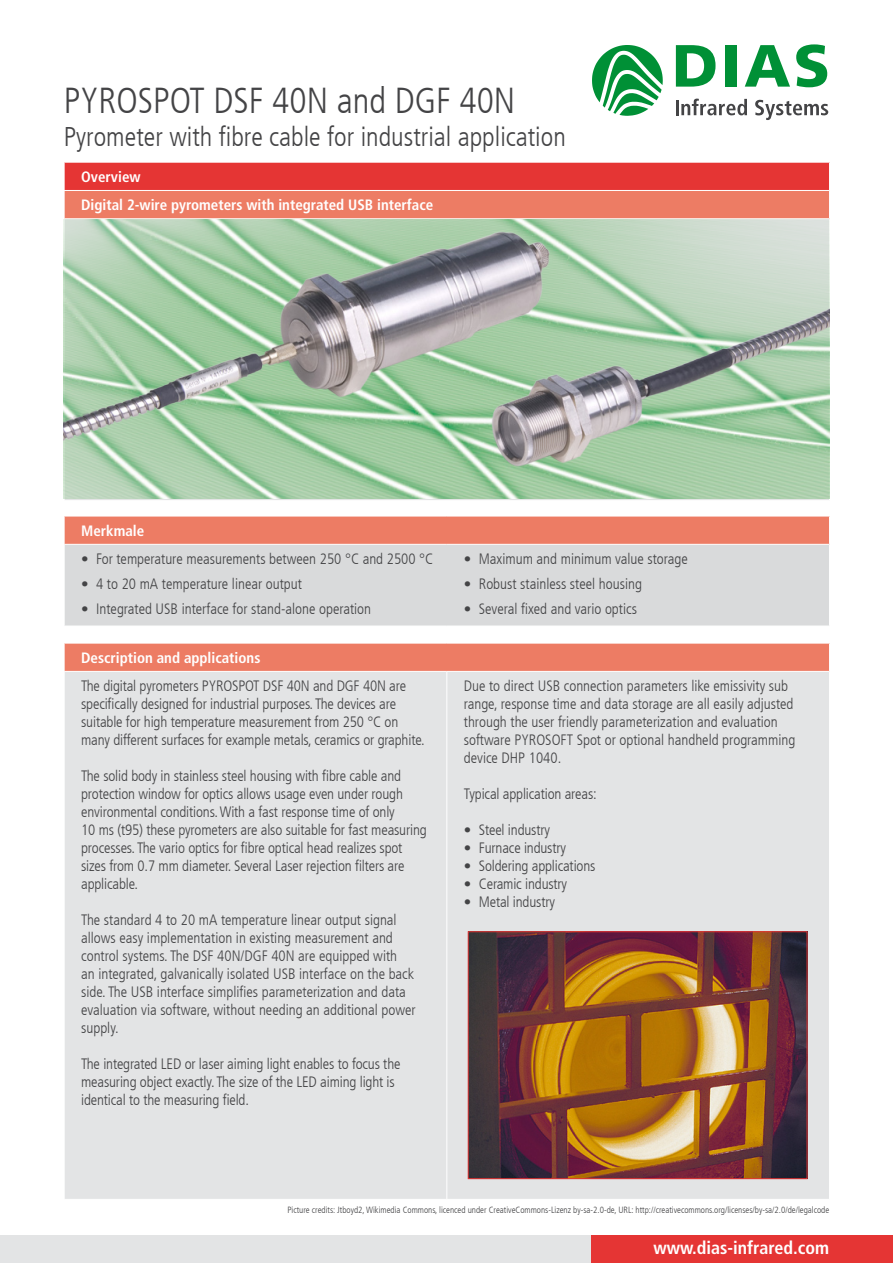
<style>
.page{position:relative;width:893px;height:1263px;background:#fff}
.page>*{position:absolute;margin:0;border:0;box-sizing:border-box;transform-origin:0 0}
.t1{font:300 condensed 36px "Frutiger LT Com";color:#444446}
.t2{font:300 condensed 27px "Frutiger LT Com";color:#444446}
.t3{font:700 condensed 18px "Frutiger LT Com";color:#fff}
.t4{font:300 condensed 15px/18px "Frutiger LT Com";letter-spacing:-.01em;color:#444446}
.t5{font:700 condensed 15px/28.2px "Frutiger LT Com";color:#fff}
.t6{font:300 condensed 9px "Frutiger LT Com";color:#444446}
</style>
<div class="page">
<svg style="left:592px;top:45px;width:71px;height:71px"></svg>
<svg style="left:676px;top:99px;width:71px;height:16px"></svg>
<svg style="left:755px;top:100px;width:73px;height:20px"></svg>
<svg style="left:676px;top:45px;width:39px;height:42px"></svg>
<div style="left:726px;top:45px;width:11px;height:42px;background:#009036"></div>
<svg style="left:745px;top:45px;width:45px;height:42px"></svg>
<svg style="left:796px;top:44px;width:31px;height:43px"></svg>
<div style="left:0;top:1236px;width:592px;height:27px;background:#e3e4e5"></div>
<div style="left:591px;top:1236px;width:302px;height:27px;background:#e53534"></div>
<div style="left:64px;top:643px;width:765px;height:28px;background:#ed7c64"></div>
<div style="left:65px;top:672px;width:764px;height:527px;background:#e3e4e5"></div>
<hr style="left:64px;top:643px;width:383px;height:1px;background:#fff">
<svg style="left:64px;top:643px;width:1px;height:28px"></svg>
<hr style="left:447px;top:643px;width:383px;height:1px;background:#fff">
<hr style="left:446px;top:672px;width:1px;height:527px;background:#fff">
<img style="left:470px;top:933px;width:335px;height:244px">
<div style="left:468px;top:931px;width:339px;height:248px;border:1px solid #e53534"></div>
<div style="left:64px;top:162px;width:765px;height:28px;background:#e53534"></div>
<div style="left:64px;top:190px;width:765px;height:29px;background:#ed7c64"></div>
<hr style="left:64px;top:162px;width:766px;height:1px;background:#fff">
<hr style="left:64px;top:190px;width:766px;height:1px;background:#fff">
<svg style="left:64px;top:163px;width:1px;height:55px"></svg>
<hr style="left:64px;top:218px;width:766px;height:1px;background:#fff">
<div style="left:64px;top:516px;width:765px;height:28px;background:#ed7c64"></div>
<div style="left:65px;top:545px;width:764px;height:81px;background:#d9dadb"></div>
<hr style="left:64px;top:516px;width:383px;height:1px;background:#fff">
<svg style="left:64px;top:516px;width:1px;height:28px"></svg>
<hr style="left:447px;top:516px;width:383px;height:1px;background:#fff">
<img style="left:64px;top:219px;width:765px;height:280px">
<img style="left:64px;top:232px;width:765px;height:235px">
<h1 class="t1" style="left:64px;top:80px;width:453px">PYROSPOT DSF 40N and DGF 40N</h1>
<h2 class="t2" style="left:64px;top:121px;width:504px">Pyrometer with fibre cable for industrial application</h2>
<p class="t5" style="left:81px;top:163px;width:354px">Overview<br>Digital 2-wire pyrometers with integrated USB interface</p>
<p class="t5" style="left:81px;top:516px;width:65px">Merkmale</p>
<p class="t4" style="left:81px;top:550px;width:354px">• For temperature measurements between 250 °C and 2500 °C</p>
<p class="t4" style="left:81px;top:575px;width:222px">• 4 to 20 mA temperature linear output</p>
<p class="t4" style="left:81px;top:599px;width:292px">• Integrated USB interface for stand-alone operation</p>
<p class="t5" style="left:81px;top:644px;width:181px">Description and applications</p>
<p class="t4" style="left:81px;top:677px;width:345px">The digital pyrometers PYROSPOT DSF 40N and DGF 40N are specifically designed for industrial purposes. The devices are suitable for high temperature measurement from 250 °C on many different surfaces for example metals, ceramics or graphite.</p>
<p class="t4" style="left:81px;top:767px;width:347px">The solid body in stainless steel housing with fibre cable and protection window for optics allows usage even under rough environmental conditions. With a fast response time of only<br>10 ms (t95) these pyrometers are also suitable for fast measuring processes. The vario optics for fibre optical head realizes spot sizes from 0.7 mm diameter. Several Laser rejection filters are applicable.</p>
<p class="t4" style="left:81px;top:911px;width:336px">The standard 4 to 20 mA temperature linear output signal allows easy implementation in existing measurement and control systems. The DSF 40N/DGF 40N are equipped with<br>an integrated, galvanically isolated USB interface on the back side. The USB interface simplifies parameterization and data evaluation via software, without needing an additional power supply.</p>
<p class="t4" style="left:81px;top:1055px;width:321px">The integrated LED or laser aiming light enables to focus the measuring object exactly. The size of the LED aiming light is identical to the measuring field.</p>
<p class="t4" style="left:464px;top:550px;width:225px">• Maximum and minimum value storage</p>
<p class="t4" style="left:464px;top:575px;width:180px">• Robust stainless steel housing</p>
<p class="t4" style="left:464px;top:599px;width:175px">• Several fixed and vario optics</p>
<p class="t4" style="left:464px;top:677px;width:333px">Due to direct USB connection parameters like emissivity sub range, response time and data storage are all easily adjusted through the user friendly parameterization and evaluation software PYROSOFT Spot or optional handheld programming device DHP 1040.</p>
<p class="t4" style="left:464px;top:785px;width:134px">Typical application areas:</p>
<p class="t4" style="left:464px;top:821px;width:88px">• Steel industry</p>
<p class="t4" style="left:464px;top:839px;width:104px">• Furnace industry</p>
<p class="t4" style="left:464px;top:857px;width:133px">• Soldering applications</p>
<p class="t4" style="left:464px;top:875px;width:105px">• Ceramic industry</p>
<p class="t4" style="left:464px;top:893px;width:93px">• Metal industry</p>
<p class="t6" style="left:287px;top:1204px;width:543px">Picture credits: Jtboyd2, Wikimedia Commons, licenced under CreativeCommons-Lizenz by-sa-2.0-de, URL: http://creativecommons.org/licenses/by-sa/2.0/de/legalcode</p>
<p class="t3" style="left:653px;top:1236px;width:177px">www.dias-infrared.com</p>
</div>
